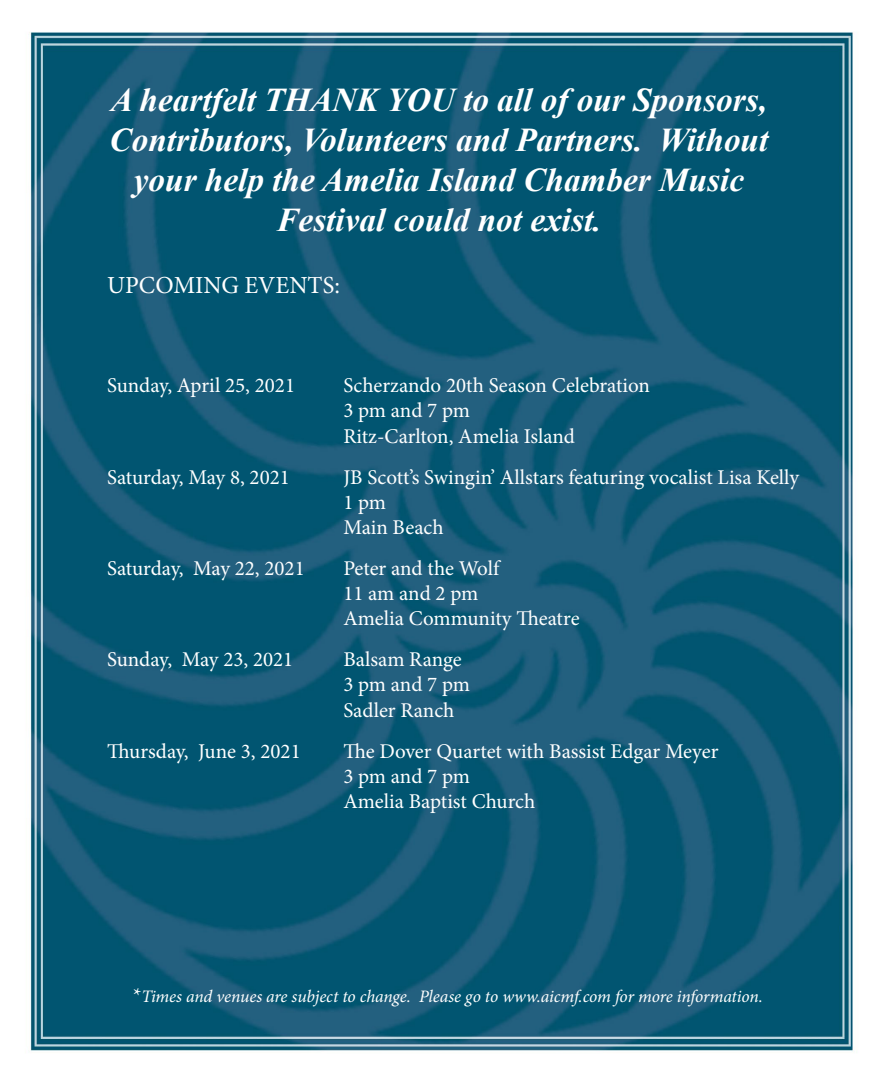
<style>
.page{position:relative;width:882px;height:1071px;background:#fff}
.page>*{position:absolute;margin:0;border:0;box-sizing:border-box;transform-origin:0 0}
.t1{font:italic 700 33.25px/39.9px "Times New Roman";color:#fff;text-align:center}
.t2{font:24.5px "Minion Pro";color:#fff}
.t3{font:21px/25.2px "Minion Pro";letter-spacing:-.005em;color:#fff}
.t4{font:italic 17.5px "Minion Pro";letter-spacing:-.01em;color:#fff}
.s1{font-style:normal;font-size:21px}
</style>
<div class="page">
<img style="left:29px;top:32px;width:824px;height:1019px">
<h1 class="t1" style="left:110px;top:79px;width:660px">A heartfelt THANK YOU to all of our Sponsors, Contributors, Volunteers and Partners. Without your help the Amelia Island Chamber Music Festival could not exist.</h1>
<p class="t2" style="left:107px;top:269px;width:235px">UPCOMING EVENTS:</p>
<p class="t3" style="left:107px;top:373px;width:190px">Sunday, April 25, 2021</p>
<p class="t3" style="left:343px;top:373px;width:308px">Scherzando 20th Season Celebration<br>3 pm and 7 pm<br>Ritz-Carlton, Amelia Island</p>
<p class="t3" style="left:107px;top:464px;width:184px">Saturday, May 8, 2021</p>
<p class="t3" style="left:343px;top:464px;width:457px">JB Scott’s Swingin’ Allstars featuring vocalist Lisa Kelly<br>1 pm<br>Main Beach</p>
<p class="t3" style="left:107px;top:556px;width:199px">Saturday, May 22, 2021</p>
<p class="t3" style="left:343px;top:556px;width:238px">Peter and the Wolf<br>11 am and 2 pm<br>Amelia Community Theatre</p>
<p class="t3" style="left:107px;top:647px;width:188px">Sunday, May 23, 2021</p>
<p class="t3" style="left:343px;top:647px;width:128px">Balsam Range<br>3 pm and 7 pm<br>Sadler Ranch</p>
<p class="t3" style="left:107px;top:738px;width:195px">Thursday, June 3, 2021</p>
<p class="t3" style="left:343px;top:738px;width:377px">The Dover Quartet with Bassist Edgar Meyer<br>3 pm and 7 pm<br>Amelia Baptist Church</p>
<p class="t4" style="left:133px;top:984px;width:631px"><span class="s1">*</span>Times and venues are subject to change. Please go to www.aicmf.com for more information.</p>
</div>
